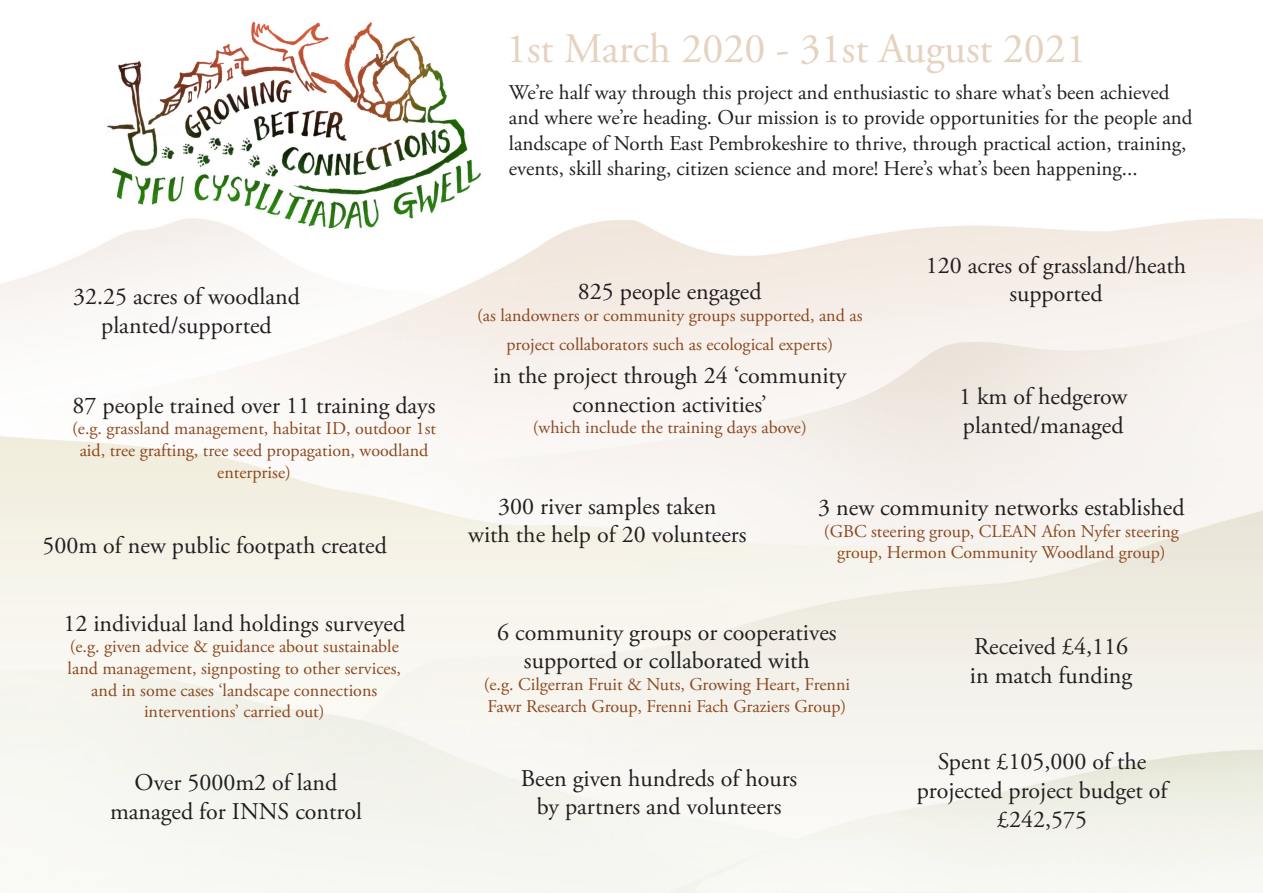
<style>
.page{position:relative;width:1263px;height:893px;background:#fff}
.page>*{position:absolute;margin:0;border:0;box-sizing:border-box;transform-origin:0 0}
.Date_header{font:42px "Adobe Garamond Pro";color:#e5d3bf}
.p1_stats{font:24px/28.8px "Adobe Garamond Pro";color:#231f20;text-align:center}
.p1_stats-2{font:21px/25.2px "Adobe Garamond Pro";color:#231f20}
.p1_stats-3{font:18px/21.6px "Adobe Garamond Pro";color:#8c4820;text-align:center}
</style>
<div class="page">
<img style="left:86px;top:20px;width:397px;height:233px">
<p class="p1_stats" style="left:73px;top:283px;width:228px">32.25 acres of woodland planted/supported</p>
<p class="p1_stats" style="left:73px;top:392px;width:364px">87 people trained over 11 training days</p>
<p class="p1_stats-3" style="left:72px;top:419px;width:365px">(e.g. grassland management, habitat ID, outdoor 1st aid, tree grafting, tree seed propagation, woodland enterprise)</p>
<p class="p1_stats" style="left:42px;top:532px;width:346px">500m of new public footpath created</p>
<p class="p1_stats" style="left:63px;top:610px;width:343px">12 individual land holdings surveyed</p>
<p class="p1_stats-3" style="left:68px;top:636px;width:335px">(e.g. given advice &amp; guidance about sustainable land management, signposting to other services, and in some cases ‘landscape connections interventions’ carried out)</p>
<p class="p1_stats" style="left:110px;top:769px;width:253px">Over 5000m2 of land managed for INNS control</p>
<p class="Date_header" style="left:506px;top:24px;width:582px">1st March 2020 - 31st August 2021</p>
<p class="p1_stats-2" style="left:509px;top:81px;width:685px">We’re half way through this project and enthusiastic to share what’s been achieved and where we’re heading. Our mission is to provide opportunities for the people and landscape of North East Pembrokeshire to thrive, through practical action, training, events, skill sharing, citizen science and more! Here’s what’s been happening...</p>
<p class="p1_stats" style="left:578px;top:278px;width:185px">825 people engaged</p>
<p class="p1_stats-3" style="left:477px;top:302px;width:387px;line-height:28.8px">(as landowners or community groups supported, and as project collaborators such as ecological experts)</p>
<p class="p1_stats" style="left:493px;top:362px;width:355px">in the project through 24 ‘community connection activities’</p>
<p class="p1_stats-3" style="left:533px;top:417px;width:276px">(which include the training days above)</p>
<p class="p1_stats" style="left:926px;top:251px;width:262px">120 acres of grassland/heath</p>
<p class="p1_stats" style="left:1009px;top:280px;width:95px">supported</p>
<p class="p1_stats" style="left:959px;top:383px;width:170px;text-align:left">1 km of hedgerow planted/managed</p>
<p class="p1_stats" style="left:498px;top:492px;width:220px">300 river samples taken</p>
<p class="p1_stats" style="left:468px;top:521px;width:280px">with the help of 20 volunteers</p>
<p class="p1_stats" style="left:818px;top:494px;width:368px">3 new community networks established</p>
<p class="p1_stats-3" style="left:824px;top:521px;width:356px">(GBC steering group, CLEAN Afon Nyfer steering group, Hermon Community Woodland group)</p>
<p class="p1_stats" style="left:497px;top:618px;width:341px">6 community groups or cooperatives supported or collaborated with</p>
<p class="p1_stats-3" style="left:484px;top:674px;width:368px;text-align:left">(e.g. Cilgerran Fruit &amp; Nuts, Growing Heart, Frenni<br>Fawr Research Group, Frenni Fach Graziers Group)</p>
<p class="p1_stats" style="left:521px;top:764px;width:278px">Been given hundreds of hours by partners and volunteers</p>
<p class="p1_stats" style="left:974px;top:633px;width:155px">Received £4,116</p>
<p class="p1_stats" style="left:970px;top:661px;width:164px">in match funding</p>
<p class="p1_stats" style="left:917px;top:748px;width:252px">Spent £105,000 of the projected project budget of £242,575</p>
</div>
